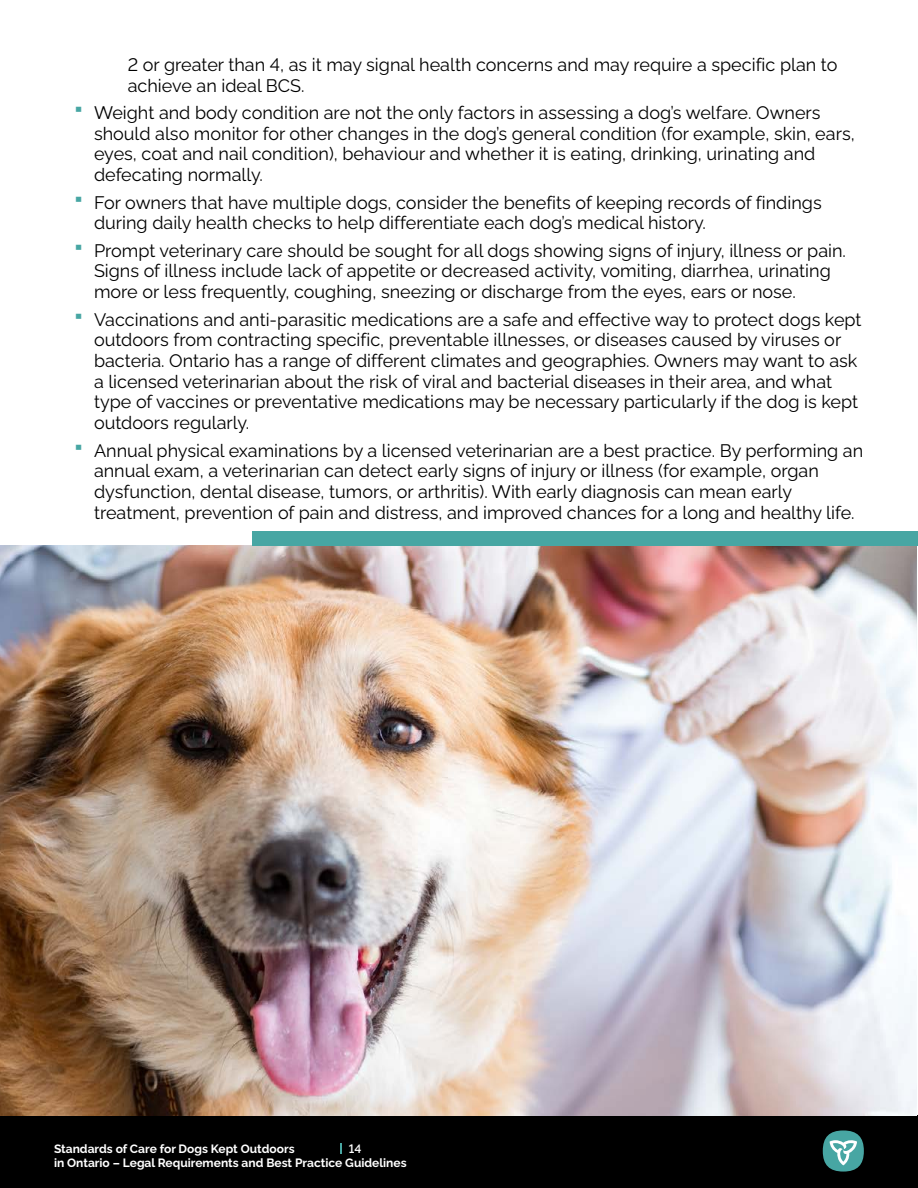
<style>
.page{position:relative;width:918px;height:1188px;background:#fff}
.page>*{position:absolute;margin:0;border:0;box-sizing:border-box;transform-origin:0 0}
.t1{font:18px/20.7px "Raleway";color:#000}
.t2{font:700 12px/14.4px "Raleway";color:#fff}
.t3{font:600 12px "Raleway";color:#fff}
</style>
<div class="page">
<div style="left:0;top:1116px;width:918px;height:72px;background:#000"></div>
<svg style="left:340px;top:1143px;width:2px;height:10px"></svg>
<div style="left:823px;top:1130px;width:41px;height:42px;background:#47a6a3;border-radius:50%"></div>
<svg style="left:830px;top:1140px;width:27px;height:25px"></svg>
<img style="left:0;top:545px;width:917px;height:571px">
<div style="left:252px;top:531px;width:666px;height:14px;background:#47a6a3"></div>
<p class="t1" style="left:128px;top:52px;width:711px">2 or greater than 4, as it may signal health concerns and may require a specific plan to achieve an ideal BCS.</p>
<p class="t1" style="left:94px;top:100px;width:762px">Weight and body condition are not the only factors in assessing a dog’s welfare. Owners should also monitor for other changes in the dog’s general condition (for example, skin, ears, eyes, coat and nail condition), behaviour and whether it is eating, drinking, urinating and defecating normally.</p>
<p class="t1" style="left:94px;top:190px;width:729px">For owners that have multiple dogs, consider the benefits of keeping records of findings during daily health checks to help differentiate each dog’s medical history.</p>
<p class="t1" style="left:94px;top:238px;width:751px">Prompt veterinary care should be sought for all dogs showing signs of injury, illness or pain.<br>Signs of illness include lack of appetite or decreased activity, vomiting, diarrhea, urinating more or less frequently, coughing, sneezing or discharge from the eyes, ears or nose.</p>
<p class="t1" style="left:94px;top:307px;width:769px">Vaccinations and anti-parasitic medications are a safe and effective way to protect dogs kept outdoors from contracting specific, preventable illnesses, or diseases caused by viruses or bacteria. Ontario has a range of different climates and geographies. Owners may want to ask a licensed veterinarian about the risk of viral and bacterial diseases in their area, and what type of vaccines or preventative medications may be necessary particularly if the dog is kept outdoors regularly.</p>
<p class="t1" style="left:94px;top:438px;width:771px">Annual physical examinations by a licensed veterinarian are a best practice. By performing an annual exam, a veterinarian can detect early signs of injury or illness (for example, organ dysfunction, dental disease, tumors, or arthritis). With early diagnosis can mean early treatment, prevention of pain and distress, and improved chances for a long and healthy life.</p>
<p class="t2" style="left:54px;top:1140px;width:354px">Standards of Care for Dogs Kept Outdoors<br>in Ontario – Legal Requirements and Best Practice Guidelines</p>
<p class="t3" style="left:349px;top:1139px;width:14px">14</p>
</div>
